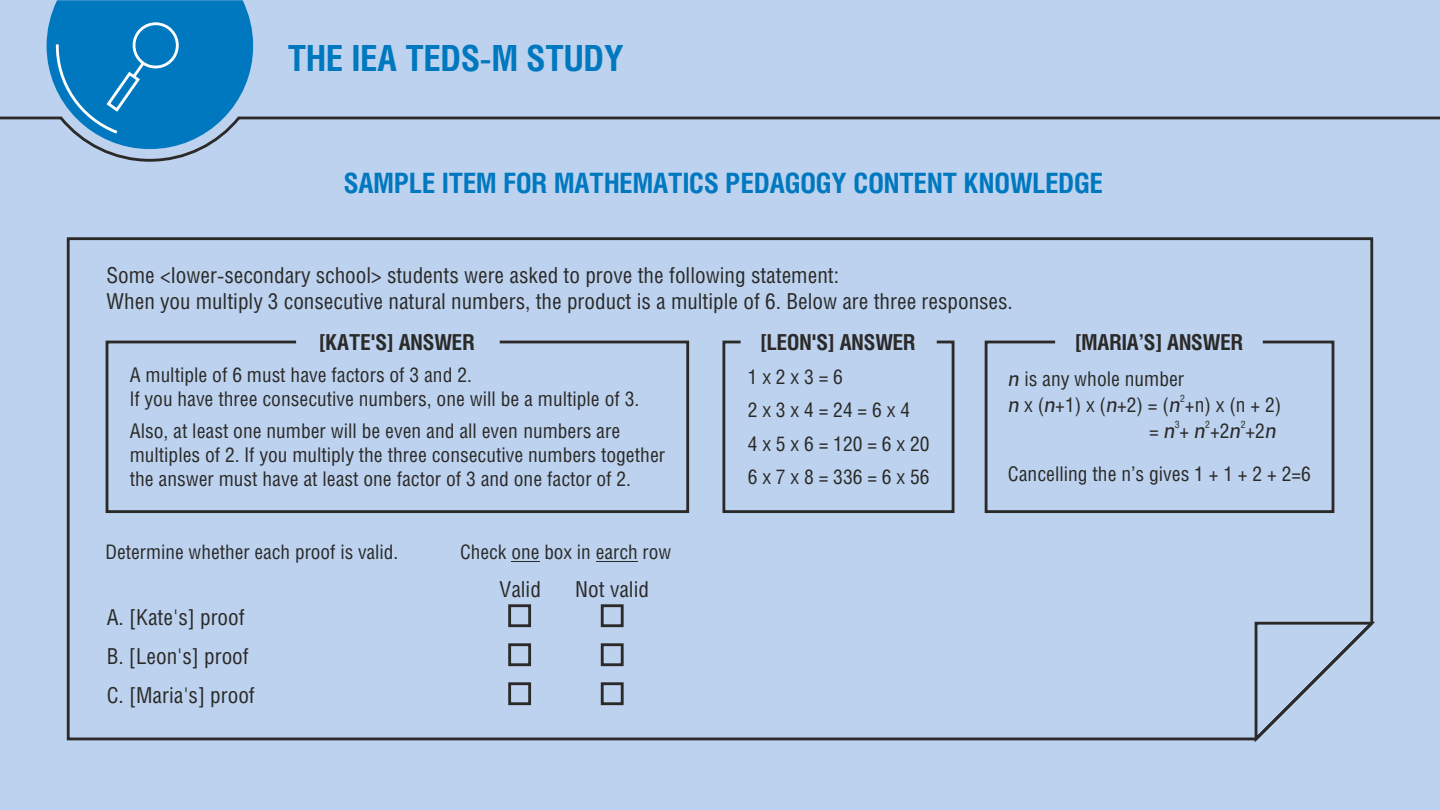
<style>
.page{position:relative;width:1440px;height:810px;background:#bcd2ee}
.page>*{position:absolute;margin:0;border:0;box-sizing:border-box;transform-origin:0 0}
.t1{font:700 36px "Helios Cond";color:#0078bf}
.t2{font:700 28px "Helios Cond";color:#0078bf}
.t3{font:22px/39px "Helios Cond";color:#2b2a29}
.t4{font:700 22px "Helios Cond";color:#2b2a29}
.t5{font:20.3px/24px "Helios Cond";color:#2b2a29}
.t6{font:20px "Helios Cond";color:#2b2a29}
.t7{font:10.1px "Helios Cond";color:#2b2a29}
.s1{font-family:"Trebuchet MS";font-style:italic}
</style>
<div class="page">
<h1 class="t1" style="left:288px;top:42px;width:337px">THE IEA TEDS-M STUDY</h1>
<h2 class="t2" style="left:344px;top:170px;width:761px">SAMPLE ITEM FOR MATHEMATICS PEDAGOGY CONTENT KNOWLEDGE</h2>
<p class="t3" style="left:107px;top:264px;width:908px;line-height:26px">Some &lt;Iower-secondary school&gt; students were asked to prove the following statement:<br>When you multiply 3 consecutive natural numbers, the product is a multiple of 6. Below are three responses.</p>
<p class="t4" style="left:319px;top:332px;width:157px">[KATE'S] ANSWER</p>
<p class="t5" style="left:130px;top:364px;width:511px">A multiple of 6 must have factors of 3 and 2.<br>If you have three consecutive numbers, one will be a multiple of 3.</p>
<p class="t5" style="left:130px;top:420px;width:537px">Also, at least one number will be even and all even numbers are multiples of 2. If you multiply the three consecutive numbers together the answer must have at least one factor of 3 and one factor of 2.</p>
<p class="t6" style="left:106px;top:543px;width:294px">Determine whether each proof is valid.</p>
<p class="t3" style="left:107px;top:599px;width:150px">A. [Kate's] proof<br>B. [Leon's] proof<br>C. [Maria's] proof</p>
<p class="t6" style="left:460px;top:543px;width:213px">Check one box in earch row</p>
<p class="t3" style="left:500px;top:571px;width:43px">Valid</p>
<p class="t3" style="left:575px;top:571px;width:75px">Not valid</p>
<p class="t4" style="left:761px;top:332px;width:156px">[LEON'S] ANSWER</p>
<p class="t4" style="left:1075px;top:332px;width:169px">[MARIA’S] ANSWER</p>
<p class="t5" style="left:1008px;top:368px;width:178px"><span class="s1">n</span> is any whole number</p>
<p class="t7" style="left:1180px;top:394px;width:6px">2</p>
<p class="t5" style="left:748px;top:361px;width:183px;line-height:33.6px">1 x 2 x 3 = 6<br>2 x 3 x 4 = 24 = 6 x 4<br>4 x 5 x 6 = 120 = 6 x 20<br>6 x 7 x 8 = 336 = 6 x 56</p>
<p class="t5" style="left:1008px;top:394px;width:275px"><span class="s1">n</span> x (<span class="s1">n</span>+1) x (<span class="s1">n</span>+2) = (<span class="s1">n</span> +n) x (n + 2)</p>
<p class="t7" style="left:1175px;top:420px;width:6px">3</p>
<p class="t7" style="left:1205px;top:420px;width:6px">2</p>
<p class="t7" style="left:1241px;top:420px;width:6px">2</p>
<p class="t5" style="left:1008px;top:411px;width:305px;line-height:42.6px;text-indent:141px">= <span class="s1">n</span> + <span class="s1">n</span> +2<span class="s1">n</span> +2<span class="s1">n<br></span>Cancelling the n’s gives 1 + 1 + 2 + 2=6</p>
</div>
